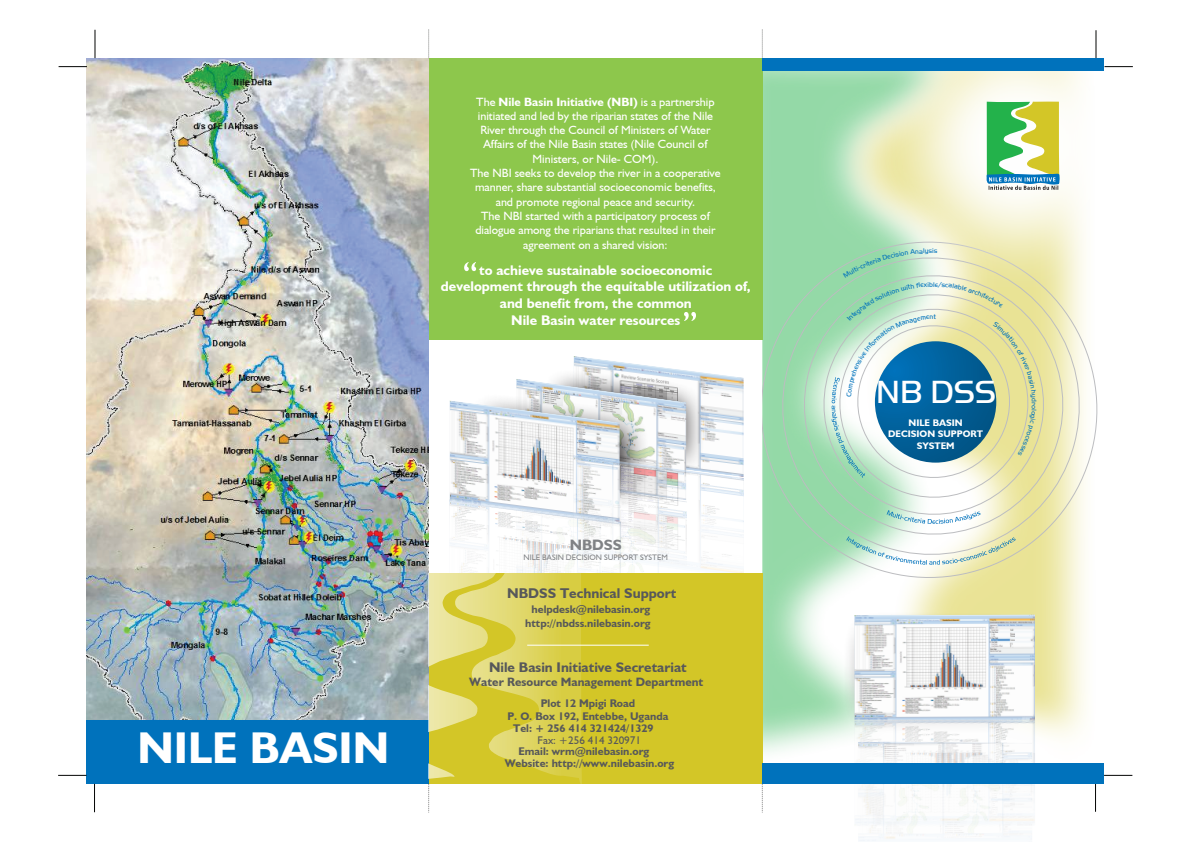
<style>
.page{position:relative;width:1191px;height:842px;background:#fff}
.page>*{position:absolute;margin:0;border:0;box-sizing:border-box;transform-origin:0 0}
.t1{font:700 44.5px "Humanist 521 BT";color:#fff}
.t2{font:33.3px "Handel Got D Ligh";color:#fff}
.t3{font:700 15.1px "Humanist 521 BT";color:#808285}
.t4{font:700 14.1px "Humanist 521 BT";color:#57585a}
.t5{font:700 14px/16.8px "Humanist 521 BT";color:#fff;text-align:center}
.t6{font:700 14px "Humanist 521 BT";color:#57585a}
.t7{font:700 12.1px "Humanist 521 BT";color:#57585a}
.t8{font:12px/14.3px "Humanist 521 BT";color:#fff;text-align:center}
.t9{font:700 11.1px/14.2px "Humanist 521 BT";color:#57585a;text-align:center}
.t10{font:11.1px "Humanist 521 BT";color:#57585a}
.t11{font:700 9.6px/11.5px "Humanist 521 BT";color:#fff;text-align:center}
.t12{font:8px "Humanist 521 BT";color:#808285}
.t13{font:7px "Handel Got D Ligh";color:#0072bc}
.s1{font-weight:700}
</style>
<div class="page">
<img style="left:86px;top:58px;width:343px;height:662px">
<img style="left:762px;top:70px;width:350px;height:705px">
<img style="left:832px;top:600px;width:211px;height:147px">
<div style="left:429px;top:58px;width:333px;height:282px;background:#8dc74c"></div>
<div style="left:86px;top:720px;width:343px;height:64px;background:#0072bc"></div>
<img style="left:716px;top:374px;width:28px;height:81px">
<img style="left:559px;top:356px;width:157px;height:99px">
<img style="left:661px;top:379px;width:25px;height:76px">
<img style="left:516px;top:379px;width:145px;height:76px">
<img style="left:449px;top:400px;width:171px;height:100px">
<img style="left:449px;top:500px;width:124px;height:73px">
<img style="left:573px;top:455px;width:171px;height:118px">
<div style="left:429px;top:573px;width:333px;height:211px;background:#d3c627"></div>
<svg style="left:94px;top:784px;width:1px;height:28px"></svg>
<svg style="left:58px;top:775px;width:28px;height:1px"></svg>
<svg style="left:95px;top:30px;width:1px;height:28px"></svg>
<svg style="left:59px;top:66px;width:28px;height:1px"></svg>
<svg style="left:428px;top:30px;width:1px;height:28px"></svg>
<svg style="left:428px;top:573px;width:154px;height:239px"></svg>
<svg style="left:762px;top:784px;width:1px;height:28px"></svg>
<img style="left:854px;top:614px;width:181px;height:82px">
<img style="left:854px;top:696px;width:181px;height:127px">
<svg style="left:1104px;top:775px;width:28px;height:1px"></svg>
<svg style="left:1095px;top:784px;width:1px;height:28px"></svg>
<img style="left:857px;top:741px;width:175px;height:100px">
<svg style="left:762px;top:222px;width:342px;height:375px"></svg>
<svg style="left:886px;top:510px;width:94px;height:14px"></svg>
<svg style="left:684px;top:312px;width:12px;height:9px"></svg>
<div style="left:762px;top:763px;width:342px;height:21px;background:#0072bc"></div>
<img style="left:878px;top:30px;width:255px;height:256px">
<svg style="left:1104px;top:66px;width:28px;height:1px"></svg>
<svg style="left:1095px;top:30px;width:1px;height:28px"></svg>
<svg style="left:762px;top:30px;width:1px;height:28px"></svg>
<div style="left:762px;top:58px;width:342px;height:12px;background:#0072bc"></div>
<svg style="left:986px;top:102px;width:73px;height:88px"></svg>
<svg style="left:464px;top:262px;width:12px;height:9px"></svg>
<hr style="left:527px;top:645px;width:122px;height:1px;background:#fff">
<svg style="left:831px;top:249px;width:205px;height:237px;background:#a5c7b5"></svg>
<p class="t8" style="left:470px;top:94px;width:252px">The <span class="s1">Nile Basin Initiative (NBI)</span> is a partnership initiated and led by the riparian states of the Nile River through the Council of Ministers of Water Affairs of the Nile Basin states (Nile Council of Ministers, or Nile- COM).<br>The NBI seeks to develop the river in a cooperative manner, share substantial socioeconomic benefits, and promote regional peace and security.<br>The NBI started with a participatory process of dialogue among the riparians that resulted in their agreement on a shared vision:</p>
<p class="t5" style="left:441px;top:261px;width:311px">to achieve sustainable socioeconomic development through the equitable utilization of, and benefit from, the common<br>Nile Basin water resources</p>
<h1 class="t1" style="left:137px;top:720px;width:253px">NILE BASIN</h1>
<p class="t3" style="left:569px;top:536px;width:54px">NBDSS</p>
<p class="t12" style="left:523px;top:553px;width:146px">NILE BASIN DECISION SUPPORT SYSTEM</p>
<p class="t4" style="left:507px;top:584px;width:171px">NBDSS Technical Support</p>
<p class="t9" style="left:525px;top:602px;width:127px">helpdesk@nilebasin.org http://nbdss.nilebasin.org</p>
<p class="t6" style="left:489px;top:658px;width:199px">Nile Basin Initiative Secretariat</p>
<p class="t7" style="left:469px;top:675px;width:236px">Water Resource Management Department</p>
<p class="t9" style="left:540px;top:696px;width:96px">Plot 12 Mpigi Road</p>
<p class="t9" style="left:518px;top:744px;width:132px">Email: wrm@nilebasin.org</p>
<p class="t9" style="left:507px;top:708px;width:163px">P. O. Box 192, Entebbe, Uganda</p>
<p class="t9" style="left:513px;top:721px;width:142px">Tel: + 256 414 321424/1329</p>
<p class="t9" style="left:505px;top:756px;width:171px">Website: http://www.nilebasin.org</p>
<p class="t10" style="left:537px;top:733px;width:105px">Fax: +256 414 320971</p>
<p class="t13" style="left:928px;top:247px;width:11px">sis</p>
<p class="t13" style="left:933px;top:280px;width:6px">le</p>
<h2 class="t2" style="left:876px;top:373px;width:121px">NB DSS</h2>
<p class="t11" style="left:888px;top:416px;width:96px">NILE BASIN<br>DECISION SUPPORT<br>SYSTEM</p>
</div>
